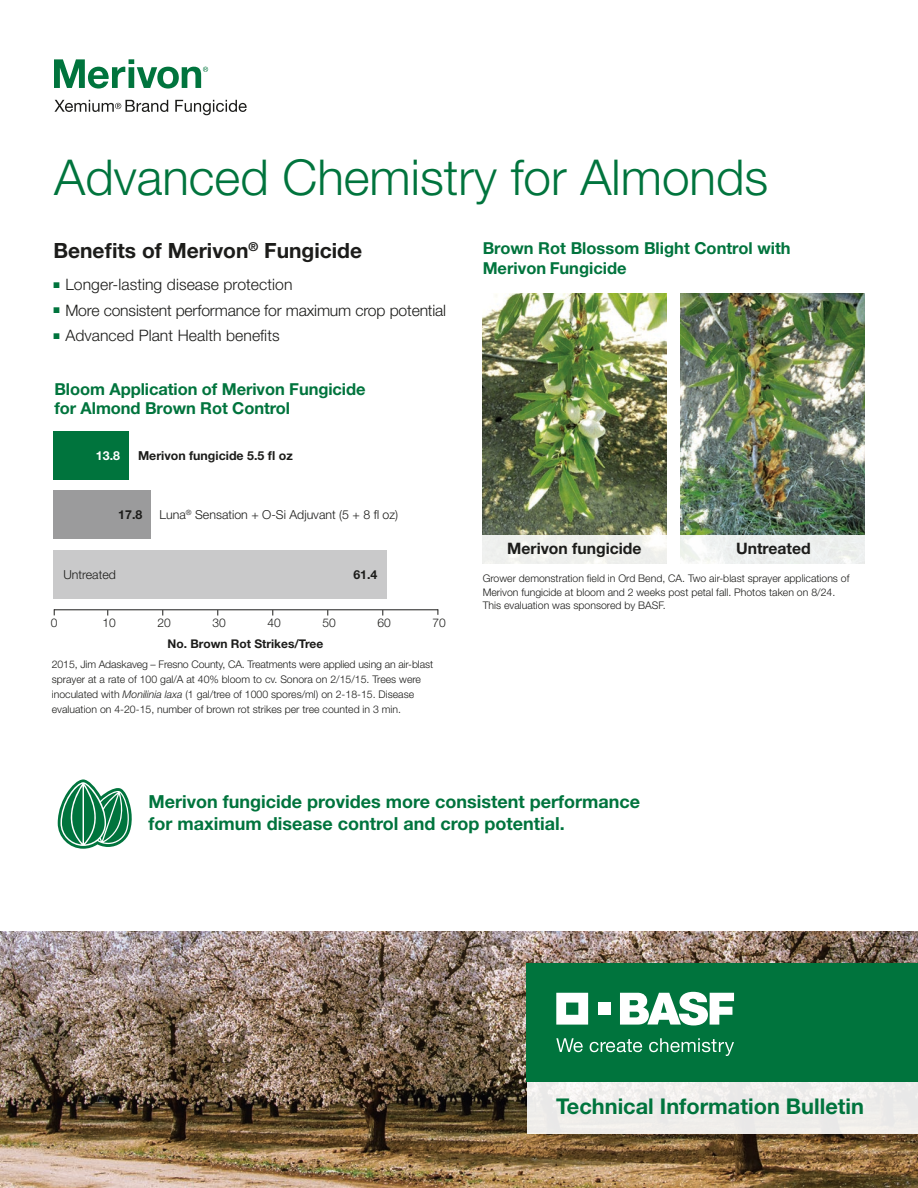
<style>
.page{position:relative;width:918px;height:1188px;background:#fff}
.page>*{position:absolute;margin:0;border:0;box-sizing:border-box;transform-origin:0 0}
.t1{font:300 49.5px "Helvetica Neue LT Std";color:#00743d}
.t2{font:700 21.75px "Helvetica Neue LT Std";color:#00743d}
.t3{font:700 21px "Helvetica Neue LT Std";color:#1c1c1a}
.t4{font:700 18px/22.5px "Helvetica Neue LT Std";color:#00743d}
.t5{font:700 16.5px/19.5px "Helvetica Neue LT Std";letter-spacing:-.005em;color:#00743d}
.t6{font:300 15.75px "Helvetica Neue LT Std";letter-spacing:.005em;color:#1c1c1a}
.t7{font:700 15.75px "Helvetica Neue LT Std";color:#1c1c1a}
.t8{font:300 12.3px "Helvetica Neue LT Std";color:#1c1c1a}
.t9{font:700 12.3px "Helvetica Neue LT Std";color:#1c1c1a}
.t10{font:700 12.3px "Helvetica Neue LT Std";color:#fff}
.t11{font:700 12px "Helvetica Neue LT Std";color:#1c1c1a}
.t12{font:300 12px "Helvetica Neue LT Std";color:#1c1c1a}
.t13{font:300 10.5px/15px "Helvetica Neue LT Std";color:#1c1c1a}
.s1{color:#00743d}
.s2{font-style:italic}
</style>
<div class="page">
<img style="left:0;top:931px;width:918px;height:257px">
<hr style="left:54px;top:609px;width:384px;height:1px;background:#1c1c1a">
<div style="left:53px;top:491px;width:98px;height:48px;background:#9b9b9c"></div>
<div style="left:53px;top:432px;width:76px;height:48px;background:#00743d"></div>
<div style="left:53px;top:550px;width:334px;height:49px;background:#c9c9ca"></div>
<div style="left:527px;top:1081px;width:391px;height:53px;background:#eeedea"></div>
<div style="left:527px;top:963px;width:391px;height:119px;background:#00743d"></div>
<svg style="left:556px;top:993px;width:32px;height:32px"></svg>
<div style="left:598px;top:1003px;width:12px;height:12px;background:#fff"></div>
<svg style="left:620px;top:992px;width:114px;height:34px"></svg>
<svg style="left:556px;top:1038px;width:27px;height:14px"></svg>
<svg style="left:590px;top:1039px;width:52px;height:13px"></svg>
<svg style="left:649px;top:1038px;width:85px;height:18px"></svg>
<svg style="left:54px;top:59px;width:154px;height:30px"></svg>
<svg style="left:54px;top:100px;width:114px;height:12px"></svg>
<svg style="left:175px;top:100px;width:72px;height:15px"></svg>
<svg style="left:58px;top:779px;width:74px;height:70px"></svg>
<img style="left:681px;top:293px;width:183px;height:242px">
<img style="left:483px;top:294px;width:183px;height:241px">
<div style="left:680px;top:535px;width:190px;height:29px;background:linear-gradient(to right,#f2f4f3,#ecefee)"></div>
<div style="left:480px;top:535px;width:191px;height:30px;background:linear-gradient(to right,#eff0ee,#f2f3f0)"></div>
<h1 class="t1" style="left:54px;top:147px;width:716px">Advanced Chemistry for Almonds</h1>
<h3 class="t3" style="left:53px;top:237px;width:310px">Benefits of Merivon<sup>®</sup> Fungicide</h3>
<h3 class="t6" style="left:53px;top:275px;width:241px"><span class="s1">■</span> Longer-lasting disease protection</h3>
<h3 class="t6" style="left:53px;top:300px;width:394px"><span class="s1">■</span> More consistent performance for maximum crop potential</h3>
<h3 class="t6" style="left:53px;top:326px;width:228px"><span class="s1">■</span> Advanced Plant Health benefits</h3>
<h3 class="t5" style="left:483px;top:238px;width:309px">Brown Rot Blossom Blight Control with<br>Merivon Fungicide</h3>
<h3 class="t5" style="left:54px;top:379px;width:313px">Bloom Application of Merivon Fungicide for Almond Brown Rot Control</h3>
<p class="t10" style="left:96px;top:448px;width:26px">13.8</p>
<p class="t9" style="left:138px;top:448px;width:156px">Merivon fungicide 5.5 fl oz</p>
<p class="t9" style="left:118px;top:507px;width:26px">17.8</p>
<p class="t8" style="left:160px;top:507px;width:240px">Luna<sup>®</sup> Sensation + O-Si Adjuvant (5 + 8 fl oz)</p>
<p class="t8" style="left:63px;top:567px;width:54px">Untreated</p>
<p class="t9" style="left:353px;top:567px;width:26px">61.4</p>
<p class="t12" style="left:51px;top:615px;width:8px">0</p>
<p class="t12" style="left:102px;top:616px;width:15px">10</p>
<p class="t12" style="left:157px;top:616px;width:15px">20</p>
<p class="t12" style="left:212px;top:616px;width:15px">30</p>
<p class="t12" style="left:267px;top:616px;width:15px">40</p>
<p class="t12" style="left:322px;top:616px;width:15px">50</p>
<p class="t12" style="left:377px;top:616px;width:15px">60</p>
<p class="t12" style="left:432px;top:615px;width:15px">70</p>
<p class="t13" style="left:52px;top:657px;width:383px">2015, Jim Adaskaveg – Fresno County, CA. Treatments were applied using an air-blast sprayer at a rate of 100 gal/A at 40% bloom to cv. Sonora on 2/15/15. Trees were inoculated with <span class="s2">Monilinia laxa</span> (1 gal/tree of 1000 spores/ml) on 2-18-15. Disease evaluation on 4-20-15, number of brown rot strikes per tree counted in 3 min.</p>
<p class="t11" style="left:168px;top:636px;width:157px">No. Brown Rot Strikes/Tree</p>
<h3 class="t7" style="left:507px;top:539px;width:136px">Merivon fungicide</h3>
<h3 class="t7" style="left:736px;top:539px;width:76px">Untreated</h3>
<p class="t13" style="left:483px;top:572px;width:368px;line-height:13.5px">Grower demonstration field in Ord Bend, CA. Two air-blast sprayer applications of<br>Merivon fungicide at bloom and 2 weeks post petal fall. Photos taken on 8/24.<br>This evaluation was sponsored by BASF.</p>
<h3 class="t4" style="left:149px;top:790px;width:493px">Merivon fungicide provides more consistent performance for maximum disease control and crop potential.</h3>
<h2 class="t2" style="left:556px;top:1093px;width:309px">Technical Information Bulletin</h2>
</div>
